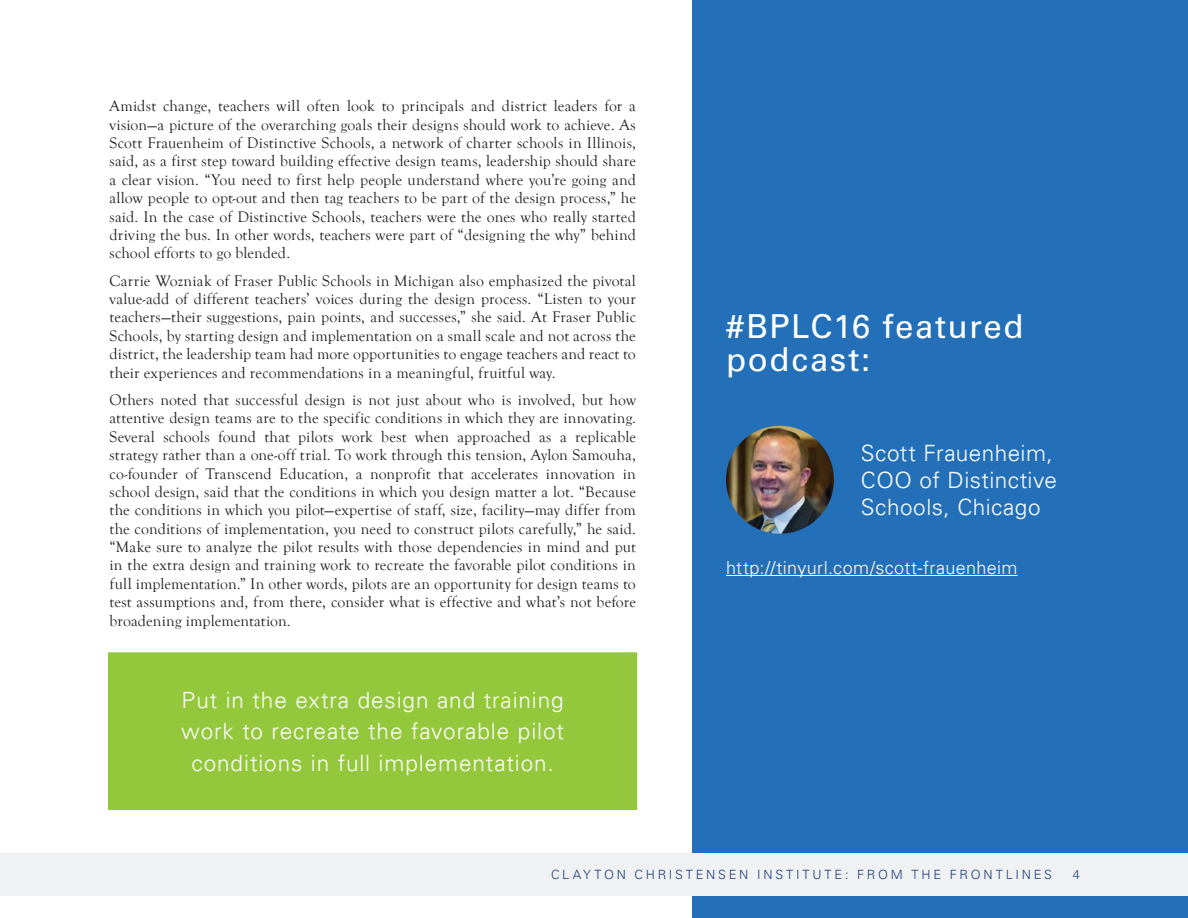
<style>
.page{position:relative;width:1188px;height:918px;background:#fff}
.page>*{position:absolute;margin:0;border:0;box-sizing:border-box;transform-origin:0 0}
.t1{font:33px/33px "Univers LT Std";letter-spacing:.05em;color:#fff}
.t2{font:300 22.5px/31.5px "Univers LT";letter-spacing:.035em;color:#fff;text-align:center}
.t3{font:300 18px "Univers LT";letter-spacing:.02em;color:#fff}
.t4{font:15.75px/18.5px "Goudy Old Style T";letter-spacing:.01em;color:#231f20;text-align:justify}
.t5{font:300 12.75px "Univers LT";letter-spacing:.22em;color:#1e3d7b}
</style>
<div class="page">
<div style="left:692px;top:0;width:496px;height:918px;background:#2370b9"></div>
<div style="left:109px;top:653px;width:527px;height:156px;background:#94c83c"></div>
<div style="left:108px;top:652px;width:529px;height:158px;border:2px solid #94c83c"></div>
<img style="left:726px;top:426px;width:108px;height:108px;border-radius:54px">
<hr style="left:726px;top:575px;width:292px;height:1px;background:#fff">
<div style="left:0;top:853px;width:1188px;height:43px;background:#f0f1f2"></div>
<p class="t4" style="left:110px;top:97px;width:528px">Amidst change, teachers will often look to principals and district leaders for a vision—a picture of the overarching goals their designs should work to achieve. As Scott Frauenheim of Distinctive Schools, a network of charter schools in Illinois, said, as a first step toward building effective design teams, leadership should share a clear vision. “You need to first help people understand where you’re going and allow people to opt-out and then tag teachers to be part of the design process,” he said. In the case of Distinctive Schools, teachers were the ones who really started driving the bus. In other words, teachers were part of “designing the why” behind school efforts to go blended.</p>
<p class="t4" style="left:110px;top:272px;width:528px">Carrie Wozniak of Fraser Public Schools in Michigan also emphasized the pivotal value-add of different teachers’ voices during the design process. “Listen to your teachers—their suggestions, pain points, and successes,” she said. At Fraser Public Schools, by starting design and implementation on a small scale and not across the district, the leadership team had more opportunities to engage teachers and react to their experiences and recommendations in a meaningful, fruitful way.</p>
<p class="t4" style="left:110px;top:391px;width:528px">Others noted that successful design is not just about who is involved, but how attentive design teams are to the specific conditions in which they are innovating.<br>Several schools found that pilots work best when approached as a replicable strategy rather than a one-off trial. To work through this tension, Aylon Samouha, co-founder of Transcend Education, a nonprofit that accelerates innovation in school design, said that the conditions in which you design matter a lot. “Because the conditions in which you pilot—expertise of staff, size, facility—may differ from the conditions of implementation, you need to construct pilots carefully,” he said. “Make sure to analyze the pilot results with those dependencies in mind and put in the extra design and training work to recreate the favorable pilot conditions in full implementation.” In other words, pilots are an opportunity for design teams to test assumptions and, from there, consider what is effective and what’s not before broadening implementation.</p>
<h2 class="t2" style="left:181px;top:684px;width:384px">Put in the extra design and training work to recreate the favorable pilot conditions in full implementation.</h2>
<h1 class="t1" style="left:726px;top:310px;width:299px">#BPLC16 featured podcast:</h1>
<h2 class="t2" style="left:861px;top:439px;width:198px;line-height:27px;text-align:left">Scott Frauenheim,<br>COO of Distinctive<br>Schools, Chicago</h2>
<p class="t3" style="left:726px;top:556px;width:293px">http://tinyurl.com/scott-frauenheim</p>
<p class="t5" style="left:551px;top:866px;width:503px">CLAYTON CHRISTENSEN INSTITUTE: FROM THE FRONTLINES</p>
<p class="t5" style="left:1073px;top:866px;width:9px">4</p>
</div>
